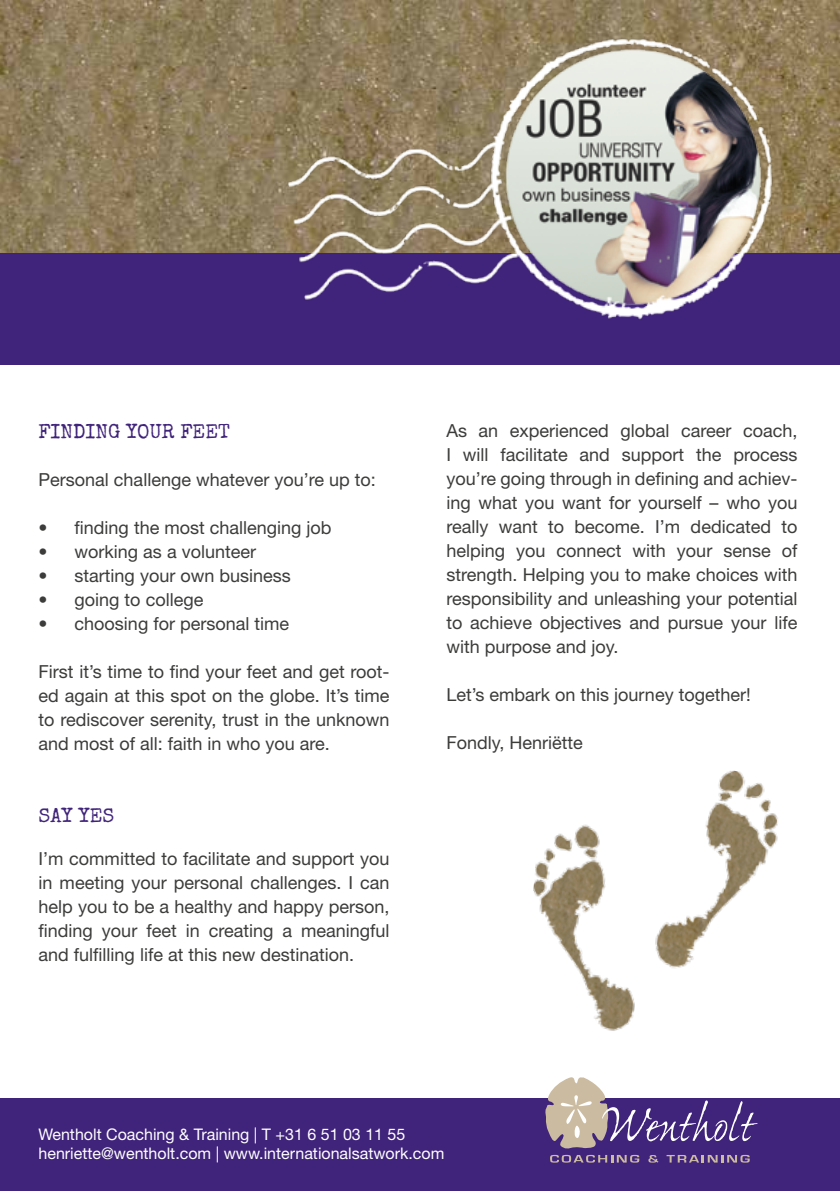
<style>
.page{position:relative;width:840px;height:1191px;background:#fff}
.page>*{position:absolute;margin:0;border:0;box-sizing:border-box;transform-origin:0 0}
.t1{font:20px "Special Elite";color:#40237a}
.t2{font:18px/24px "Helvetica Neue LT Std";color:#3c3c3b;text-align:justify}
.t3{font:16px/19.2px "Helvetica Neue LT Std";color:#fff}
</style>
<div class="page">
<div style="left:0;top:1098px;width:839px;height:93px;background:#40237a"></div>
<div style="left:0;top:252px;width:839px;height:112px;background:#40237a"></div>
<img style="left:0;top:0;width:839px;height:252px">
<svg style="left:545px;top:1077px;width:212px;height:85px"></svg>
<img style="left:286px;top:28px;width:488px;height:292px">
<img style="left:533px;top:770px;width:245px;height:261px">
<p class="t1" style="left:39px;top:419px;width:193px">FINDING YOUR FEET</p>
<p class="t2" style="left:39px;top:467px;width:339px">Personal challenge whatever you’re up to:</p>
<p class="t2" style="left:39px;top:515px;width:294px">• finding the most challenging job</p>
<p class="t2" style="left:39px;top:539px;width:219px">• working as a volunteer</p>
<p class="t2" style="left:39px;top:563px;width:254px">• starting your own business</p>
<p class="t2" style="left:39px;top:587px;width:166px">• going to college</p>
<p class="t2" style="left:39px;top:611px;width:252px">• choosing for personal time</p>
<p class="t2" style="left:39px;top:659px;width:352px">First it’s time to find your feet and get root&shy;ed again at this spot on the globe. It’s time to rediscover serenity, trust in the unknown and most of all: faith in who you are.</p>
<p class="t1" style="left:39px;top:803px;width:77px">SAY YES</p>
<p class="t2" style="left:39px;top:846px;width:352px">I’m committed to facilitate and support you in meeting your personal challenges. I can help you to be a healthy and happy person, finding your feet in creating a meaningful and fulfilling life at this new destination.</p>
<p class="t2" style="left:446px;top:418px;width:352px">As an experienced global career coach, I will facilitate and support the process you’re going through in defining and achiev&shy;ing what you want for yourself – who you really want to become. I’m dedicated to helping you connect with your sense of strength. Helping you to make choices with responsibility and unleashing your potential to achieve objectives and pursue your life with purpose and joy.</p>
<p class="t2" style="left:446px;top:682px;width:306px">Let’s embark on this journey together!</p>
<p class="t2" style="left:446px;top:730px;width:138px">Fondly, Henriëtte</p>
<p class="t3" style="left:39px;top:1124px;width:407px">Wentholt Coaching &amp; Training | T +31 6 51 03 11 55 henriette@wentholt.com | www.internationalsatwork.com</p>
</div>
